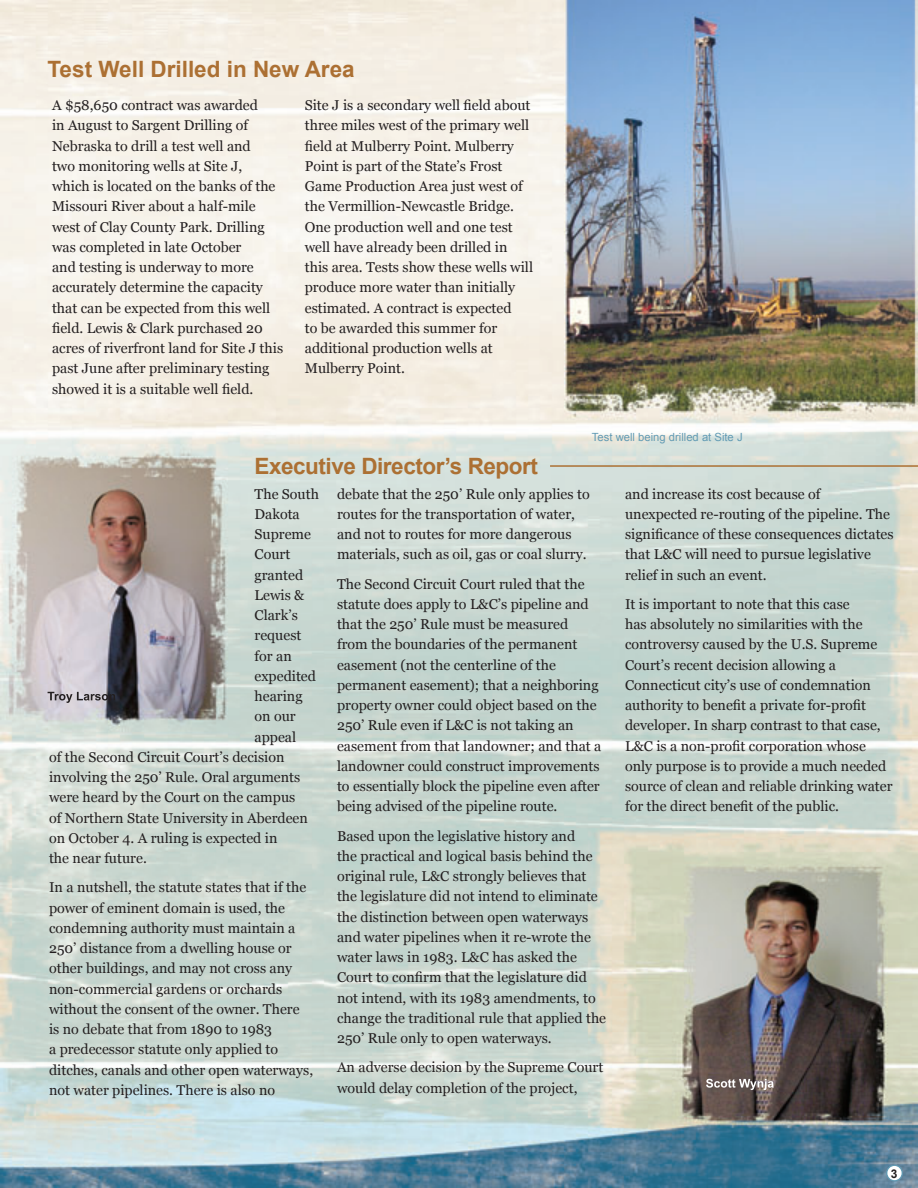
<style>
.page{position:relative;width:918px;height:1188px;background:#fff}
.page>*{position:absolute;margin:0;border:0;box-sizing:border-box;transform-origin:0 0}
.t1{font:700 22.5px "Arial";letter-spacing:-.02em;color:#ac7033}
.t2{font:700 22.5px "Arial";color:#ac7033}
.t3{font:14.25px/20.2px "Georgia";color:#231f20}
.t4{font:700 12px "Arial";color:#231f20}
.t5{font:11.25px "Arial";color:#629bb4}
</style>
<div class="page">
<img style="left:0;top:0;width:918px;height:1188px">
<hr style="left:550px;top:465px;width:368px;height:2px;background:#ac7033">
<svg style="left:48px;top:692px;width:67px;height:11px"></svg>
<svg style="left:706px;top:1079px;width:68px;height:11px"></svg>
<svg style="left:886px;top:1165px;width:17px;height:16px"></svg>
<div style="left:887px;top:1166px;width:15px;height:14px;background:#fff;border-radius:50%"></div>
<p class="t2" style="left:48px;top:56px;width:309px">Test Well Drilled in New Area</p>
<p class="t3" style="left:52px;top:95px;width:233px">A $58,650 contract was awarded<br>in August to Sargent Drilling of Nebraska to drill a test well and<br>two monitoring wells at Site J, which is located on the banks of the Missouri River about a half-mile west of Clay County Park. Drilling was completed in late October<br>and testing is underway to more accurately determine the capacity that can be expected from this well field. Lewis &amp; Clark purchased 20 acres of riverfront land for Site J this past June after preliminary testing showed it is a suitable well field.</p>
<p class="t3" style="left:305px;top:95px;width:230px">Site J is a secondary well field about three miles west of the primary well field at Mulberry Point. Mulberry<br>Point is part of the State’s Frost<br>Game Production Area just west of the Vermillion-Newcastle Bridge.<br>One production well and one test well have already been drilled in this area. Tests show these wells will produce more water than initially estimated. A contract is expected<br>to be awarded this summer for additional production wells at<br>Mulberry Point.</p>
<p class="t1" style="left:255px;top:454px;width:285px">Executive Director’s Report</p>
<p class="t5" style="left:592px;top:431px;width:152px">Test well being drilled at Site J</p>
<p class="t3" style="left:255px;top:483px;width:66px">The South</p>
<p class="t3" style="left:255px;top:504px;width:47px">Dakota</p>
<p class="t3" style="left:255px;top:524px;width:58px">Supreme</p>
<p class="t3" style="left:255px;top:544px;width:37px">Court</p>
<p class="t3" style="left:255px;top:564px;width:50px">granted</p>
<p class="t3" style="left:255px;top:585px;width:51px">Lewis &amp;</p>
<p class="t3" style="left:255px;top:605px;width:45px">Clark’s</p>
<p class="t3" style="left:255px;top:625px;width:48px">request</p>
<p class="t3" style="left:255px;top:645px;width:39px">for an</p>
<p class="t3" style="left:255px;top:666px;width:63px">expedited</p>
<p class="t3" style="left:255px;top:686px;width:50px">hearing</p>
<p class="t3" style="left:255px;top:706px;width:43px">on our</p>
<p class="t3" style="left:255px;top:726px;width:43px">appeal</p>
<p class="t3" style="left:49px;top:747px;width:237px">of the Second Circuit Court’s decision</p>
<p class="t3" style="left:49px;top:767px;width:253px">involving the 250’ Rule. Oral arguments</p>
<p class="t3" style="left:49px;top:787px;width:248px">were heard by the Court on the campus</p>
<p class="t3" style="left:49px;top:807px;width:260px">of Northern State University in Aberdeen</p>
<p class="t3" style="left:49px;top:828px;width:230px">on October 4. A ruling is expected in</p>
<p class="t3" style="left:49px;top:848px;width:99px">the near future.</p>
<p class="t3" style="left:49px;top:877px;width:266px">In a nutshell, the statute states that if the power of eminent domain is used, the condemning authority must maintain a 250’ distance from a dwelling house or other buildings, and may not cross any non-commercial gardens or orchards without the consent of the owner. There is no debate that from 1890 to 1983<br>a predecessor statute only applied to ditches, canals and other open waterways, not water pipelines. There is also no</p>
<p class="t3" style="left:337px;top:483px;width:254px">debate that the 250’ Rule only applies to routes for the transportation of water, and not to routes for more dangerous materials, such as oil, gas or coal slurry.</p>
<p class="t3" style="left:337px;top:573px;width:266px">The Second Circuit Court ruled that the statute does apply to L&amp;C’s pipeline and that the 250’ Rule must be measured from the boundaries of the permanent easement (not the centerline of the permanent easement); that a neighboring property owner could object based on the 250’ Rule even if L&amp;C is not taking an easement from that landowner; and that a landowner could construct improvements to essentially block the pipeline even after being advised of the pipeline route.</p>
<p class="t3" style="left:337px;top:825px;width:271px">Based upon the legislative history and<br>the practical and logical basis behind the original rule, L&amp;C strongly believes that the legislature did not intend to eliminate the distinction between open waterways and water pipelines when it re-wrote the water laws in 1983. L&amp;C has asked the Court to confirm that the legislature did not intend, with its 1983 amendments, to change the traditional rule that applied the 250’ Rule only to open waterways.</p>
<p class="t3" style="left:337px;top:1057px;width:268px">An adverse decision by the Supreme Court would delay completion of the project,</p>
<p class="t3" style="left:625px;top:483px;width:270px">and increase its cost because of unexpected re-routing of the pipeline. The significance of these consequences dictates that L&amp;C will need to pursue legislative relief in such an event.</p>
<p class="t3" style="left:625px;top:594px;width:269px">It is important to note that this case<br>has absolutely no similarities with the controversy caused by the U.S. Supreme Court’s recent decision allowing a Connecticut city’s use of condemnation authority to benefit a private for-profit developer. In sharp contrast to that case, L&amp;C is a non-profit corporation whose only purpose is to provide a much needed source of clean and reliable drinking water for the direct benefit of the public.</p>
<p class="t4" style="left:891px;top:1167px;width:8px">3</p>
</div>
